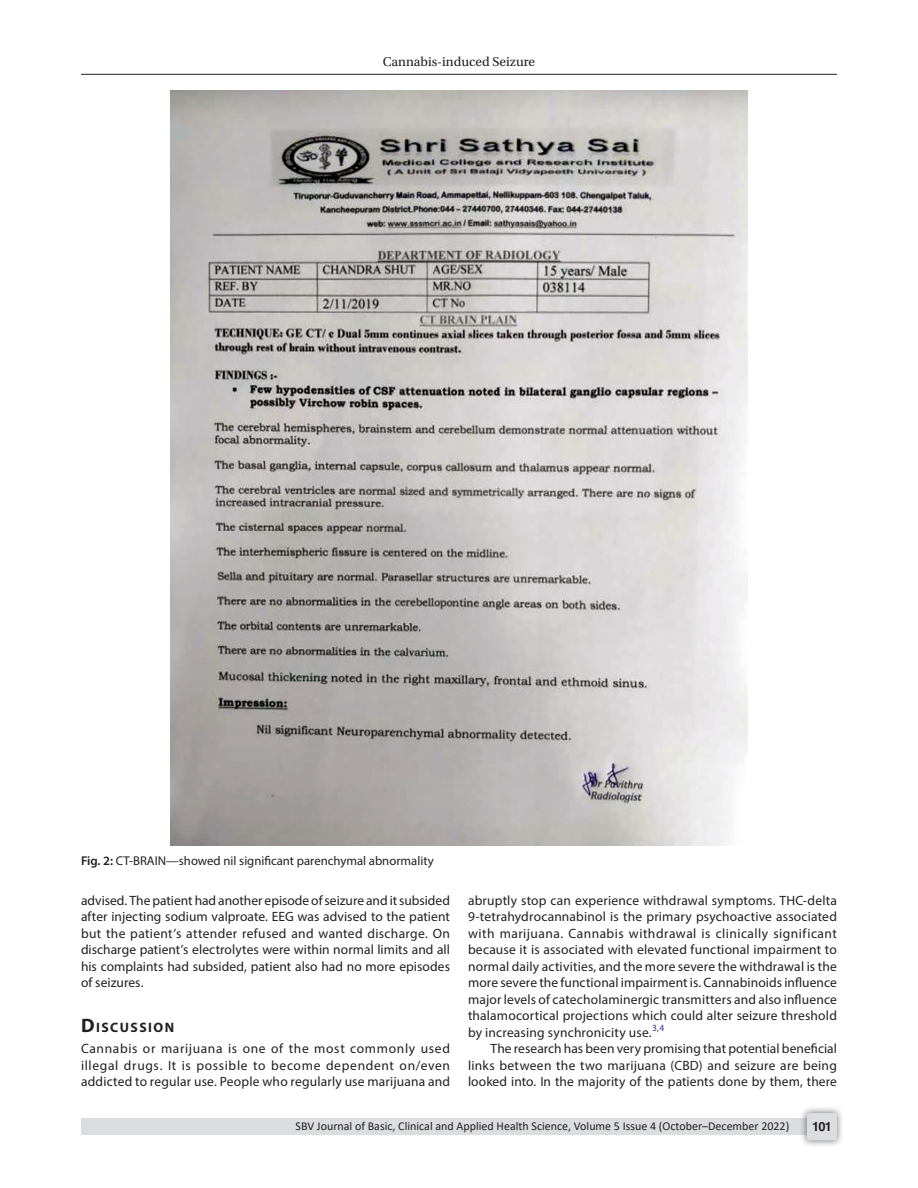
<style>
.page{position:relative;width:918px;height:1188px;background:#fff}
.page>*{position:absolute;margin:0;border:0;box-sizing:border-box;transform-origin:0 0}
.Head-1{font:700 13.65px "Myriad Pro";letter-spacing:.105em;color:#231f20}
.Para-NoIndent{font:13.5px/16.5px "Myriad Pro";letter-spacing:.01em;color:#231f20;text-align:justify}
.Para-Indent{font:13.5px/16.5px "Myriad Pro";letter-spacing:.005em;color:#231f20;text-align:justify}
.t1{font:13.5px "Utopia Std";color:#231f20}
.FigCaption{font:12.75px "Myriad Pro";color:#231f20}
.t2{font:700 12.75px "Helvetica LT Std";color:#231f20}
.t3{font:12px "Calibri";color:#231f20}
.s1{font-weight:600}
.s2{font-size:19.5px}
</style>
<div class="page">
<hr style="left:81px;top:74px;width:756px;height:1px;background:#231f20">
<div style="left:81px;top:1119px;width:756px;height:16px;background:#dcdddf"></div>
<div style="left:800px;top:1106px;width:44px;height:41px;background:#231f20;opacity:.61"></div>
<div style="left:807px;top:1113px;width:30px;height:27px;background:#dcdddf;border-radius:2px"></div>
<img style="left:170px;top:90px;width:578px;height:756px">
<p class="t1" style="left:383px;top:55px;width:154px">Cannabis-induced Seizure</p>
<p class="FigCaption" style="left:81px;top:852px;width:354px"><span class="s1">Fig. 2:</span> CT-BRAIN—showed nil significant parenchymal abnormality</p>
<p class="Para-Indent" style="left:81px;top:892px;width:371px">advised. The patient had another episode of seizure and it subsided after injecting sodium valproate. EEG was advised to the patient but the patient’s attender refused and wanted discharge. On discharge patient’s electrolytes were within normal limits and all his complaints had subsided, patient also had no more episodes of seizures.</p>
<p class="Head-1" style="left:81px;top:1019px;width:95px"><span class="s2">D</span>ISCUSSION</p>
<p class="Para-NoIndent" style="left:81px;top:1040px;width:371px">Cannabis or marijuana is one of the most commonly used illegal drugs. It is possible to become dependent on/even addicted to regular use. People who regularly use marijuana and</p>
<p class="Para-NoIndent" style="left:468px;top:892px;width:370px">abruptly stop can experience withdrawal symptoms. THC-delta 9-tetrahydrocannabinol is the primary psychoactive associated with marijuana. Cannabis withdrawal is clinically significant because it is associated with elevated functional impairment to normal daily activities, and the more severe the withdrawal is the more severe the functional impairment is. Cannabinoids influence major levels of catecholaminergic transmitters and also influence thalamocortical projections which could alter seizure threshold by increasing synchronicity use.<sup>3,4</sup></p>
<p class="Para-Indent" style="left:468px;top:1040px;width:371px;text-indent:22px">The research has been very promising that potential beneficial links between the two marijuana (CBD) and seizure are being looked into. In the majority of the patients done by them, there</p>
<p class="t3" style="left:296px;top:1117px;width:495px">SBV Journal of Basic, Clinical and Applied Health Science, Volume 5 Issue 4 (October–December 2022)</p>
<p class="t2" style="left:812px;top:1119px;width:21px">101</p>
</div>
